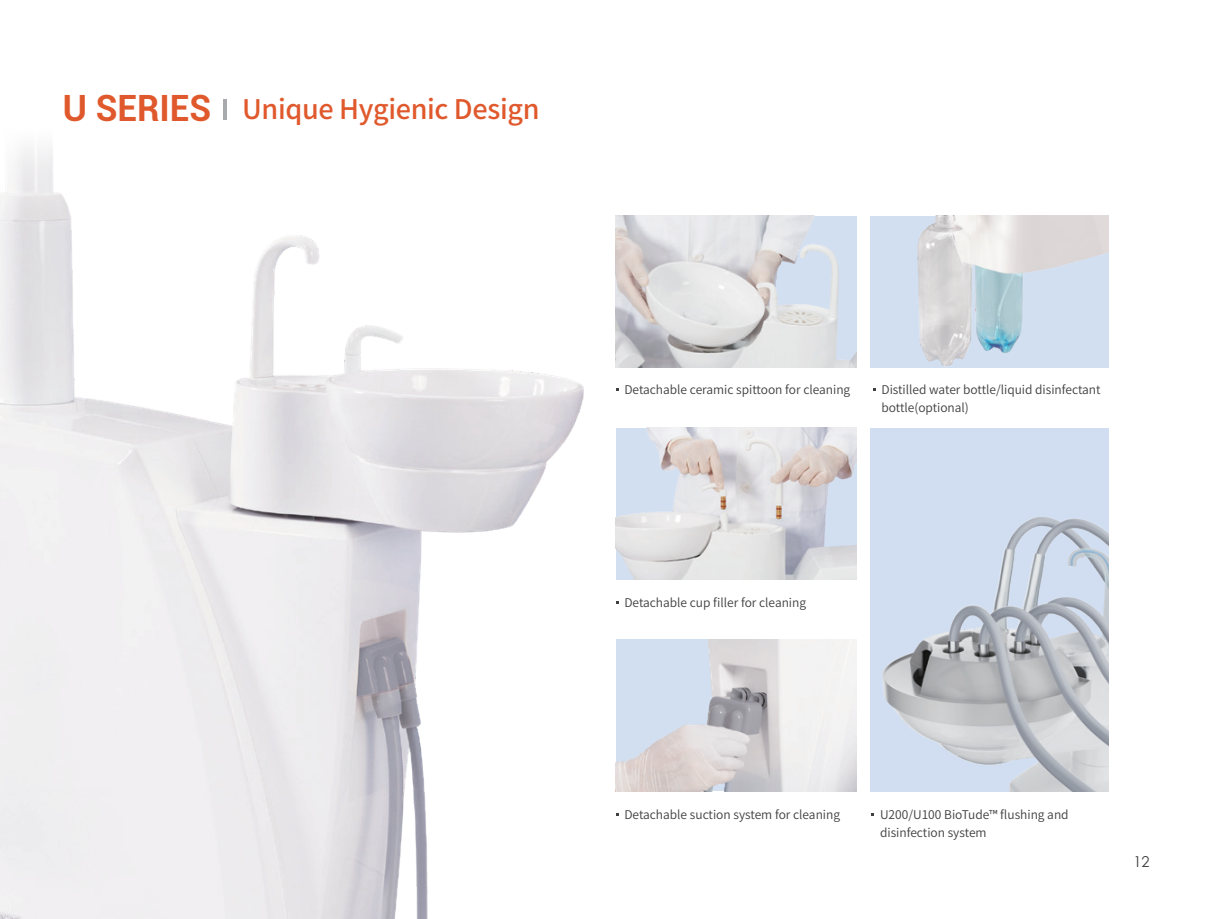
<style>
.page{position:relative;width:1225px;height:919px;background:#fff}
.page>*{position:absolute;margin:0;border:0;box-sizing:border-box;transform-origin:0 0}
.t1{font:500 27px "Source Han Sans CN";letter-spacing:-.015em;color:#e0592d}
.t2{font:15px "Century Gothic";color:#3f3f40}
.t3{font:12px/18px "Source Han Sans CN";color:#3f3f40}
.s1{font-family:"Roboto";font-weight:700;font-size:36.15px}
</style>
<div class="page">
<img style="left:0;top:99px;width:618px;height:819px">
<img style="left:616px;top:427px;width:240px;height:152px">
<img style="left:616px;top:216px;width:240px;height:151px">
<img style="left:616px;top:639px;width:240px;height:152px">
<div style="left:870px;top:427px;width:238px;height:364px;background:#d1def1"></div>
<img style="left:882px;top:517px;width:226px;height:274px">
<svg style="left:0;top:99px;width:98px;height:177px"></svg>
<img style="left:870px;top:216px;width:238px;height:151px">
<hr style="left:223px;top:100px;width:4px;height:20px;background:#a8aaad">
<h1 class="t1" style="left:63px;top:94px;width:478px"><span class="s1">U SERIES</span> Unique Hygienic Design</h1>
<p class="t3" style="left:624px;top:381px;width:227px">Detachable ceramic spittoon for cleaning</p>
<p class="t3" style="left:881px;top:381px;width:221px">Distilled water bottle/liquid disinfectant bottle(optional)</p>
<p class="t3" style="left:624px;top:593px;width:183px">Detachable cup filler for cleaning</p>
<p class="t3" style="left:624px;top:805px;width:217px">Detachable suction system for cleaning</p>
<p class="t3" style="left:880px;top:805px;width:190px">U200/U100 BioTude™ flushing and disinfection system</p>
<p class="t2" style="left:1133px;top:850px;width:18px">12</p>
</div>
